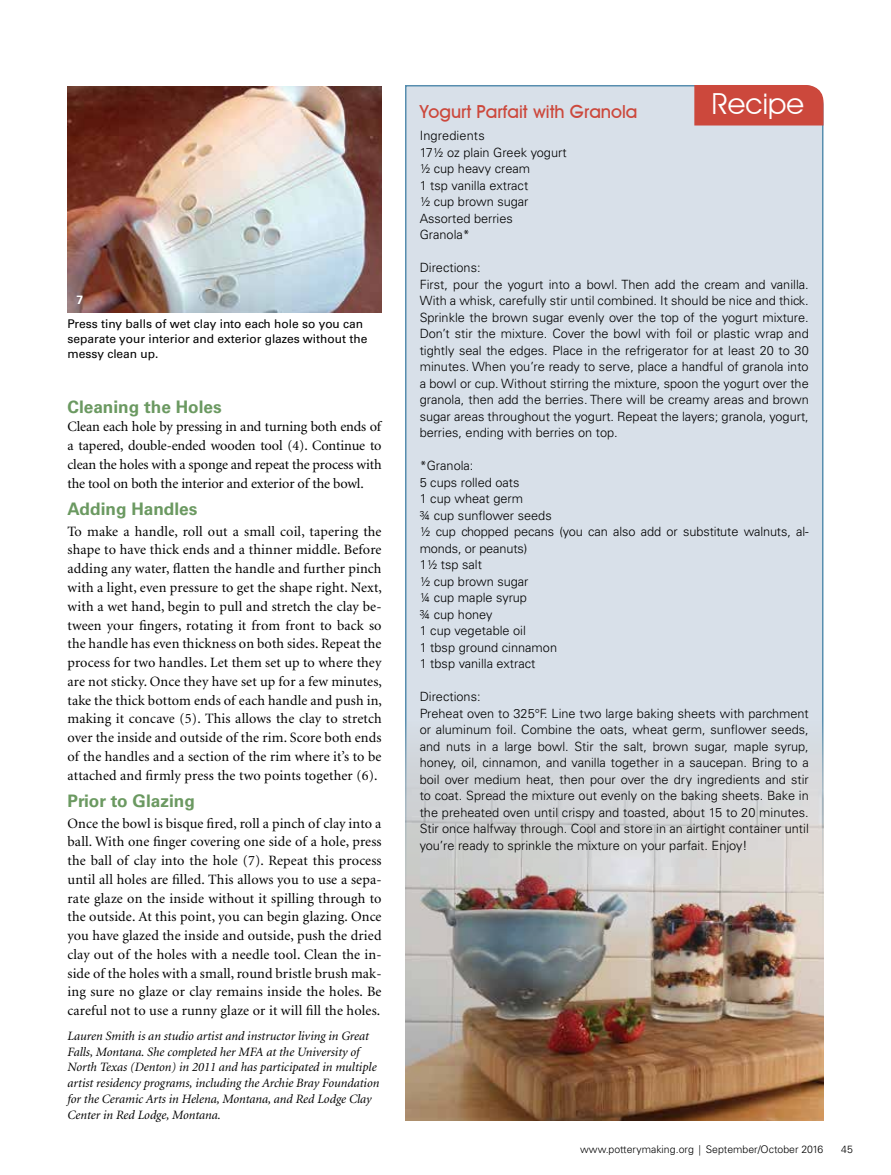
<style>
.page{position:relative;width:891px;height:1175px;background:#fff}
.page>*{position:absolute;margin:0;border:0;box-sizing:border-box;transform-origin:0 0}
.t1{font:28.95px "Avant Garde IT Cby BT";color:#fff}
.t2{font:500 18px "Avant Garde IT Cby BT";color:#cc483c}
.t3{font:700 17.25px "Univers";color:#6b9961}
.t4{font:14.25px/18.8px "Minion";letter-spacing:.01em;color:#000;text-align:justify}
.t5{font:300 12.75px/16.5px "Univers";color:#000}
.t6{font:italic 12.75px/15.8px "Minion";color:#000}
.t7{font:12px/15px "Univers";color:#000}
.t8{font:700 12px "Univers";color:#fff}
.t9{font:300 10.5px "Univers";color:#000}
.s1{font-family:"Minion Display";font-weight:400}
</style>
<div class="page">
<div style="left:405px;top:85px;width:419px;height:1036px;background:#d8e0e9"></div>
<div style="left:694px;top:85px;width:130px;height:40px;background:#cc483c"></div>
<img style="left:405px;top:722px;width:419px;height:398px">
<img style="left:68px;top:86px;width:314px;height:227px">
<p class="t8" style="left:76px;top:292px;width:8px">7</p>
<p class="t7" style="left:68px;top:316px;width:301px">Press tiny balls of wet clay into each hole so you can separate your interior and exterior glazes without the messy clean up.</p>
<h3 class="t3" style="left:68px;top:396px;width:156px">Cleaning the Holes</h3>
<p class="t4" style="left:68px;top:418px;width:316px">Clean each hole by pressing in and turning both ends of a tapered, double-ended wooden tool (4). Continue to clean the holes with a sponge and repeat the process with the tool on both the interior and exterior of the bowl.</p>
<h3 class="t3" style="left:68px;top:499px;width:131px">Adding Handles</h3>
<p class="t4" style="left:68px;top:522px;width:316px">To make a handle, roll out a small coil, tapering the shape to have thick ends and a thinner middle. Before adding any water, flatten the handle and further pinch with a light, even pressure to get the shape right. Next, with a wet hand, begin to pull and stretch the clay be&shy;tween your fingers, rotating it from front to back so the handle has even thickness on both sides. Repeat the process for two handles. Let them set up to where they are not sticky. Once they have set up for a few minutes, take the thick bottom ends of each handle and push in, making it concave (5). This allows the clay to stretch over the inside and outside of the rim. Score both ends of the handles and a section of the rim where it’s to be attached and firmly press the two points together (6).</p>
<h3 class="t3" style="left:68px;top:791px;width:129px">Prior to Glazing</h3>
<p class="t4" style="left:68px;top:814px;width:316px">Once the bowl is bisque fired, roll a pinch of clay into a ball. With one finger covering one side of a hole, press the ball of clay into the hole (7). Repeat this process until all holes are filled. This allows you to use a sepa&shy;rate glaze on the inside without it spilling through to the outside. At this point, you can begin glazing. Once you have glazed the inside and outside, push the dried clay out of the holes with a needle tool. Clean the in&shy;side of the holes with a small, round bristle brush mak&shy;ing sure no glaze or clay remains inside the holes. Be careful not to use a runny glaze or it will fill the holes.</p>
<p class="t6" style="left:68px;top:1028px;width:313px">Lauren Smith is an studio artist and instructor living in Great Falls, Montana. She completed her MFA at the University of North Texas (Denton) in 2011 and has participated in multiple artist residency programs, including the Archie Bray Foundation for the Ceramic Arts in Helena, Montana, and Red Lodge Clay Center in Red Lodge, Montana.</p>
<h2 class="t2" style="left:420px;top:100px;width:219px">Yogurt Parfait with Granola</h2>
<h1 class="t1" style="left:712px;top:86px;width:94px">Recipe</h1>
<p class="t5" style="left:420px;top:127px;width:148px">Ingredients<br>17½ oz plain Greek yogurt ½ cup heavy cream<br>1 tsp vanilla extract<br>½ cup brown sugar<br>Assorted berries<br>Granola*</p>
<p class="t5" style="left:420px;top:259px;width:391px">Directions:<br>First, pour the yogurt into a bowl. Then add the cream and vanilla.<br>With a whisk, carefully stir until combined. It should be nice and thick.<br>Sprinkle the brown sugar evenly over the top of the yogurt mixture.<br>Don’t stir the mixture. Cover the bowl with foil or plastic wrap and tightly seal the edges. Place in the refrigerator for at least 20 to 30 minutes. When you’re ready to serve, place a handful of granola into a bowl or cup. Without stirring the mixture, spoon the yogurt over the granola, then add the berries. There will be creamy areas and brown sugar areas throughout the yogurt. Repeat the layers; granola, yogurt, berries, ending with berries on top.</p>
<p class="t5" style="left:420px;top:457px;width:391px">*Granola:<br>5 cups rolled oats<br>1 cup wheat germ<br>¾ cup sunflower seeds<br>½ cup chopped pecans (you can also add or substitute walnuts, al&shy;monds, or peanuts)<br>1½ tsp salt<br>½ cup brown sugar<br>¼ cup maple syrup<br>¾ cup honey<br>1 cup vegetable oil<br>1 tbsp ground cinnamon<br>1 tbsp vanilla extract</p>
<p class="t5" style="left:420px;top:688px;width:391px">Directions:<br>Preheat oven to 325°F. Line two large baking sheets with parchment or aluminum foil. Combine the oats, wheat germ, sunflower seeds, and nuts in a large bowl. Stir the salt, brown sugar, maple syrup, honey, oil, cinnamon, and vanilla together in a saucepan. Bring to a boil over medium heat, then pour over the dry ingredients and stir to coat. Spread the mixture out evenly on the baking sheets. Bake in the preheated oven until crispy and toasted, about 15 to 20 minutes.<br>Stir once halfway through. Cool and store in an airtight container until you’re ready to sprinkle the mixture on your parfait. Enjoy!</p>
<p class="t9" style="left:580px;top:1142px;width:245px">www.potterymaking.org <span class="s1">|</span> September/October 2016</p>
<p class="t9" style="left:841px;top:1142px;width:13px">45</p>
</div>
